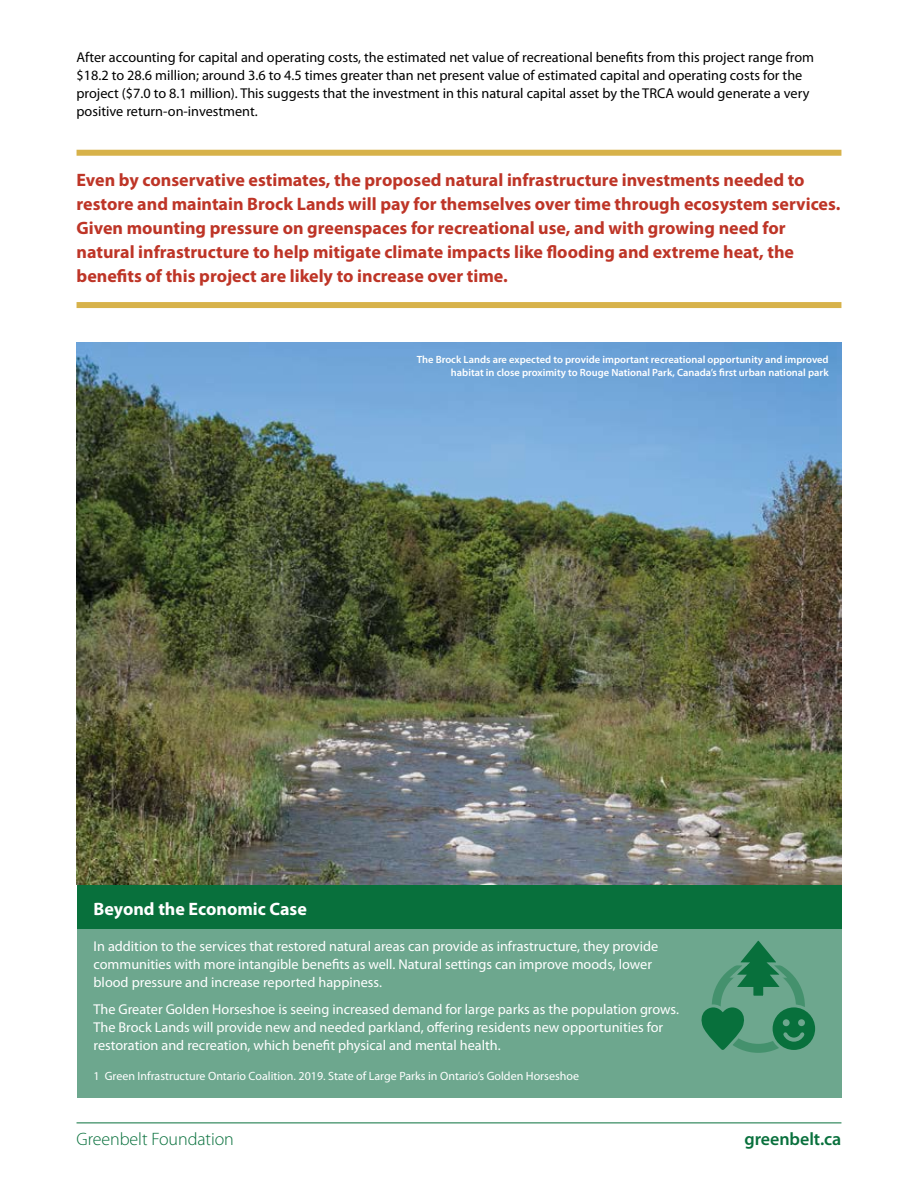
<style>
.page{position:relative;width:918px;height:1188px;background:#fff}
.page>*{position:absolute;margin:0;border:0;box-sizing:border-box;transform-origin:0 0}
.t1{font:700 18px/24px "Myriad Pro";color:#be3527}
.t2{font:700 18px "Myriad Pro";color:#fff}
.t3{font:300 18px "Myriad Pro";letter-spacing:-.005em;color:#08703c}
.t4{font:600 18px "Myriad Pro";letter-spacing:-.005em;color:#08703c}
.t5{font:14.25px/18px "Myriad Pro";color:#fff}
.t6{font:14.25px/18px "Myriad Pro";color:#000}
.t7{font:12px "Myriad Pro";color:#fff}
.t8{font:600 10.5px/13.5px "Myriad Pro";color:#fff;text-align:right}
</style>
<div class="page">
<div style="left:77px;top:884px;width:764px;height:214px;background:#6da78e"></div>
<div style="left:77px;top:884px;width:764px;height:45px;background:#08703c"></div>
<svg style="left:701px;top:940px;width:114px;height:113px"></svg>
<img style="left:77px;top:342px;width:764px;height:542px">
<hr style="left:77px;top:1123px;width:764px;height:1px;background:#08703c">
<div style="left:77px;top:150px;width:764px;height:6px;background:#d7b24a"></div>
<div style="left:77px;top:302px;width:764px;height:6px;background:#d7b24a"></div>
<p class="t6" style="left:77px;top:48px;width:739px">After accounting for capital and operating costs, the estimated net value of recreational benefits from this project range from $18.2 to 28.6 million; around 3.6 to 4.5 times greater than net present value of estimated capital and operating costs for the project ($7.0 to 8.1 million). This suggests that the investment in this natural capital asset by the TRCA would generate a very positive return-on-investment.</p>
<p class="t1" style="left:77px;top:167px;width:765px">Even by conservative estimates, the proposed natural infrastructure investments needed to restore and maintain Brock Lands will pay for themselves over time through ecosystem services.<br>Given mounting pressure on greenspaces for recreational use, and with growing need for natural infrastructure to help mitigate climate impacts like flooding and extreme heat, the benefits of this project are likely to increase over time.</p>
<p class="t8" style="left:417px;top:352px;width:414px">The Brock Lands are expected to provide important recreational opportunity and improved habitat in close proximity to Rouge National Park, Canada’s first urban national park</p>
<p class="t2" style="left:94px;top:897px;width:215px">Beyond the Economic Case</p>
<p class="t5" style="left:94px;top:937px;width:566px">In addition to the services that restored natural areas can provide as infrastructure, they provide communities with more intangible benefits as well. Natural settings can improve moods, lower blood pressure and increase reported happiness.</p>
<p class="t5" style="left:94px;top:1000px;width:587px">The Greater Golden Horseshoe is seeing increased demand for large parks as the population grows.<br>The Brock Lands will provide new and needed parkland, offering residents new opportunities for restoration and recreation, which benefit physical and mental health.</p>
<p class="t7" style="left:94px;top:1068px;width:487px">1 Green Infrastructure Ontario Coalition. 2019. State of Large Parks in Ontario’s Golden Horseshoe</p>
<p class="t3" style="left:77px;top:1129px;width:159px">Greenbelt Foundation</p>
<p class="t4" style="left:745px;top:1128px;width:98px">greenbelt.ca</p>
</div>
